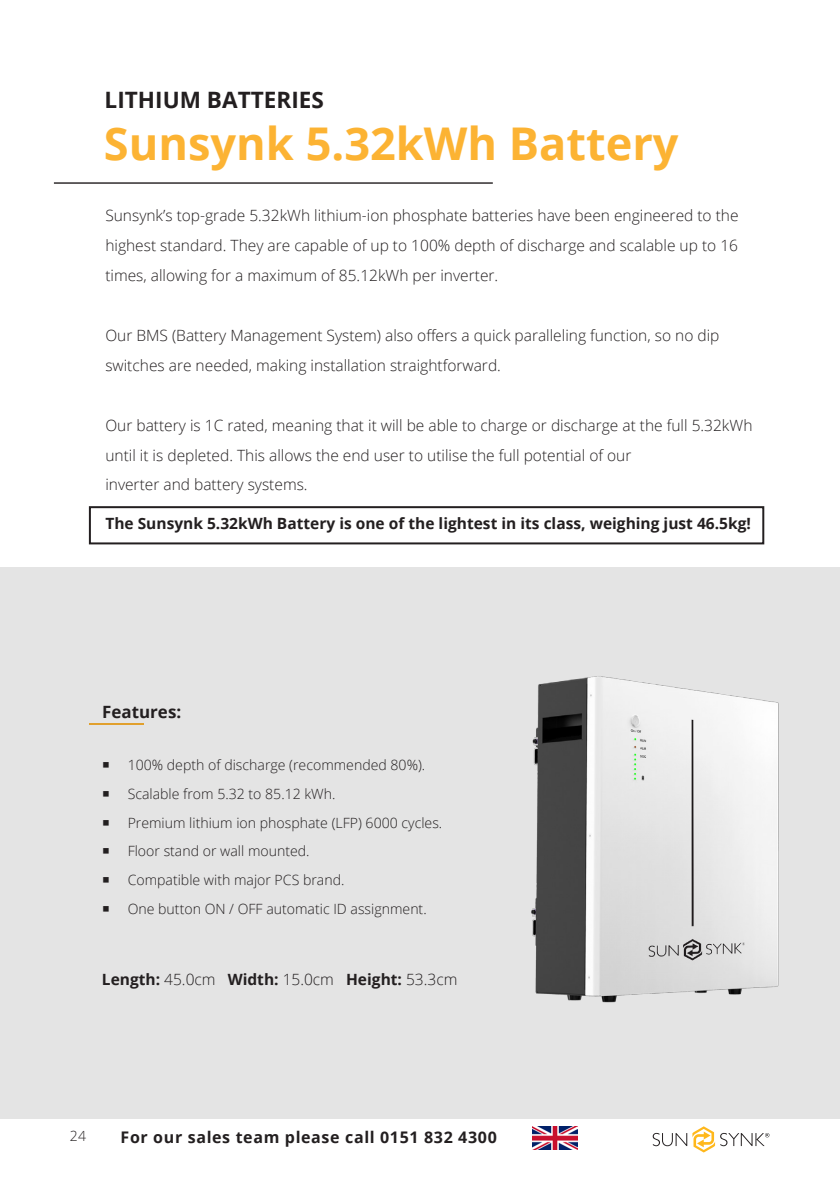
<style>
.page{position:relative;width:840px;height:1191px;background:#fff}
.page>*{position:absolute;margin:0;border:0;box-sizing:border-box;transform-origin:0 0}
.Heading{font:700 45.2px "Open Sans";color:#fcb333}
.Body_Text{font:700 22.6px "Open Sans";color:#231f20}
.Body_Text-2{font:700 17px "Open Sans";color:#231f20}
.t1{font:700 16px "Open Sans";letter-spacing:.04em;color:#231f20}
.Body_Text-3{font:300 15.6px/29.8px "Open Sans";color:#231f20}
.Body_Text-4{font:700 15.6px "Open Sans";color:#231f20}
.ToC_Heading{font:700 15.6px "Open Sans";color:#231f20}
.t2{font:300 14px "Open Sans";color:#231f20}
.s1{font-weight:300}
</style>
<div class="page">
<img style="left:532px;top:1126px;width:44px;height:23px">
<svg style="left:652px;top:1126px;width:117px;height:26px"></svg>
<hr style="left:54px;top:182px;width:438px;height:2px;background:#231f20">
<div style="left:0;top:567px;width:839px;height:552px;background:#e4e4e4"></div>
<img style="left:531px;top:676px;width:248px;height:327px">
<hr style="left:89px;top:723px;width:54px;height:2px;background:#fcb333">
<div style="left:89px;top:506px;width:674px;height:38px;border:2px solid #231f20"></div>
<p class="Body_Text" style="left:105px;top:84px;width:221px">LITHIUM BATTERIES</p>
<p class="Heading" style="left:104px;top:112px;width:576px">Sunsynk 5.32kWh Battery</p>
<p class="Body_Text-3" style="left:105px;top:200px;width:634px;text-align:justify">Sunsynk’s top-grade 5.32kWh lithium-ion phosphate batteries have been engineered to the highest standard. They are capable of up to 100% depth of discharge and scalable up to 16 times, allowing for a maximum of 85.12kWh per inverter.</p>
<p class="Body_Text-3" style="left:105px;top:320px;width:615px">Our BMS (Battery Management System) also offers a quick paralleling function, so no dip switches are needed, making installation straightforward.</p>
<p class="Body_Text-3" style="left:105px;top:410px;width:648px">Our battery is 1C rated, meaning that it will be able to charge or discharge at the full 5.32kWh until it is depleted. This allows the end user to utilise the full potential of our</p>
<p class="Body_Text-3" style="left:105px;top:469px;width:204px">inverter and battery systems.</p>
<p class="Body_Text-4" style="left:105px;top:512px;width:646px">The Sunsynk 5.32kWh Battery is one of the lightest in its class, weighing just 46.5kg!</p>
<p class="Body_Text-2" style="left:102px;top:699px;width:80px">Features:</p>
<p class="t2" style="left:128px;top:755px;width:299px">100% depth of discharge (recommended 80%).</p>
<p class="t2" style="left:128px;top:784px;width:209px">Scalable from 5.32 to 85.12 kWh.</p>
<p class="t2" style="left:128px;top:813px;width:316px">Premium lithium ion phosphate (LFP) 6000 cycles.</p>
<p class="t2" style="left:128px;top:841px;width:183px">Floor stand or wall mounted.</p>
<p class="t2" style="left:128px;top:870px;width:218px">Compatible with major PCS brand.</p>
<p class="t2" style="left:128px;top:899px;width:300px">One button ON / OFF automatic ID assignment.</p>
<p class="ToC_Heading" style="left:102px;top:967px;width:357px">Length: <span class="s1">45.0cm</span> Width: <span class="s1">15.0cm</span> Height: <span class="s1">53.3cm</span></p>
<p class="t2" style="left:70px;top:1126px;width:17px">24</p>
<p class="t1" style="left:120px;top:1125px;width:377px">For our sales team please call 0151 832 4300</p>
</div>
